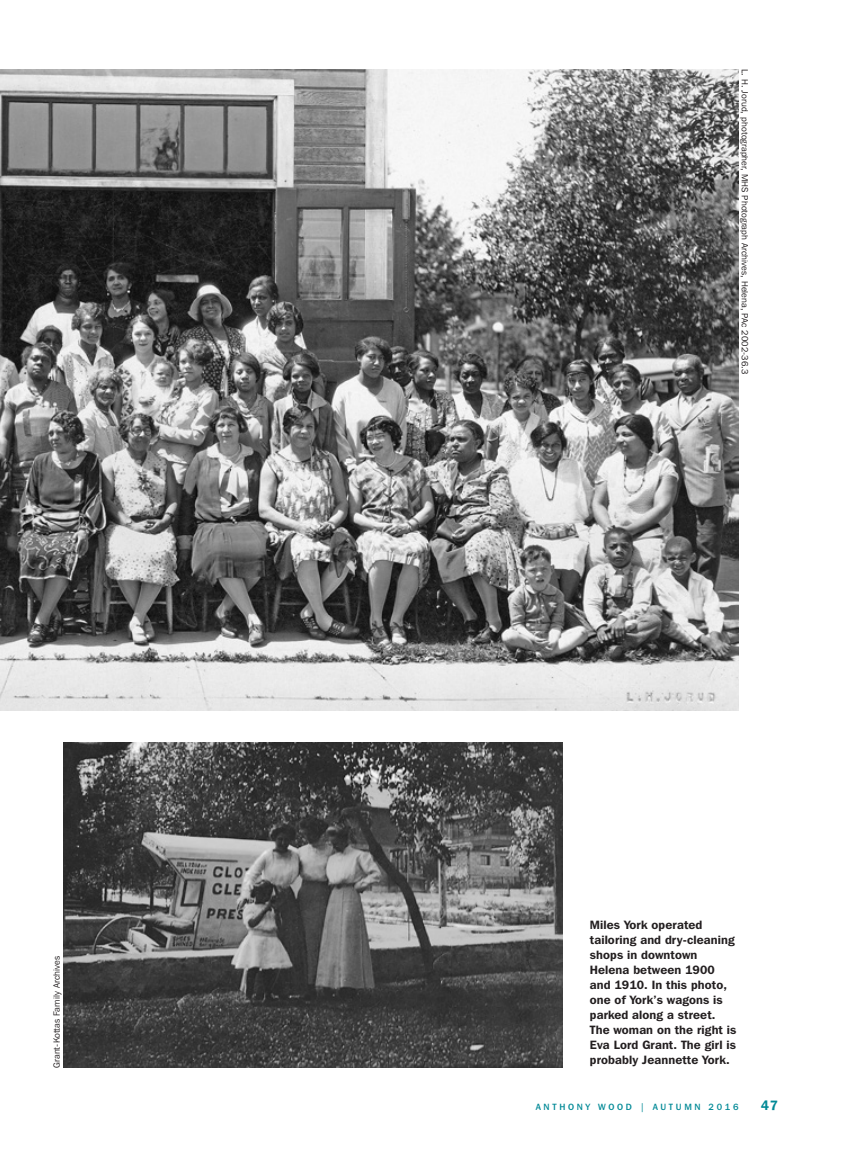
<style>
.page{position:relative;width:851px;height:1161px;background:#fff}
.page>*{position:absolute;margin:0;border:0;box-sizing:border-box;transform-origin:0 0}
.t1{font:600 13.5px "Franklin Gothic IT Cby BT";color:#008996}
.Caption_FL{font:600 12px/15px "Franklin Gothic IT Cby BT";letter-spacing:.01em;color:#231f20}
.Credit{font:9px "Franklin Gothic IT Cby BT";letter-spacing:.01em;color:#231f20}
.t2{font:500 9px "Franklin Gothic IT Cby BT";letter-spacing:.3em;color:#008996}
</style>
<div class="page">
<img style="left:0;top:69px;width:738px;height:642px">
<img style="left:63px;top:742px;width:499px;height:326px">
<p class="Credit" style="left:51px;top:1068px;width:113px;rotate:-90deg">Grant-Kottas Family Archives</p>
<p class="Credit" style="left:750px;top:69px;width:307px;rotate:90deg">L. H. Jorud, photographer, MHS Photograph Archives, Helena, PAc 2002-36.3</p>
<p class="Caption_FL" style="left:590px;top:917px;width:148px">Miles York operated tailoring and dry-cleaning shops in downtown<br>Helena between 1900 and 1910. In this photo, one of York’s wagons is parked along a street.<br>The woman on the right is<br>Eva Lord Grant. The girl is probably Jeannette York.</p>
<p class="t2" style="left:535px;top:1101px;width:204px">ANTHONY WOOD | AUTUMN 2016</p>
<p class="t1" style="left:760px;top:1097px;width:19px">47</p>
</div>
